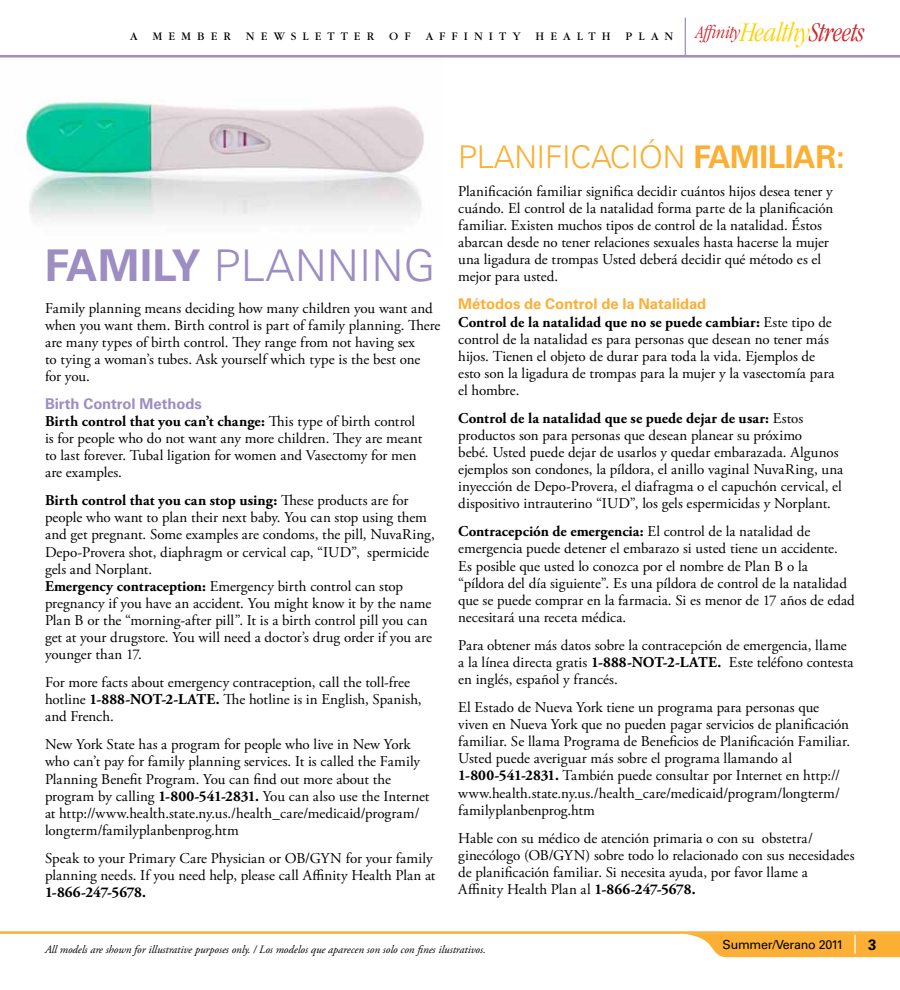
<style>
.page{position:relative;width:900px;height:990px;background:#fff}
.page>*{position:absolute;margin:0;border:0;box-sizing:border-box;transform-origin:0 0}
.t1{font:300 43.75px "Univers";letter-spacing:.01em;color:#9c8dc3}
.t2{font:700 31.25px "Univers";letter-spacing:.075em;color:#fbaf34}
.t3{font:300 31.25px "Univers";letter-spacing:-.01em;color:#fbaf34}
.t4{font:italic 17.5px "Garamond Lit Cd ITC";letter-spacing:-.025em;color:#d2232a}
.t5{font:15px/17px "Adobe Garamond Pro";color:#000}
.t6{font:700 15px "Adobe Garamond Pro";color:#000}
.t7{font:700 15px "Univers";color:#000}
.t8{font:700 14.88px "Univers";letter-spacing:-.005em;color:#fbaf34}
.t9{font:700 14.88px "Univers";letter-spacing:-.005em;color:#9c8dc3}
.t10{font:12.5px "Univers";letter-spacing:-.02em;color:#000}
.t11{font:italic 11.25px "Adobe Garamond Pro";color:#000}
.t12{font:11.25px "Garamond Itc T";letter-spacing:.54em;color:#000}
.s1{font-size:26.25px;color:#ffd200}
.s2{font-size:26.25px}
.s3{font-weight:700}
.s4{font-weight:300}
</style>
<div class="page">
<svg style="left:685px;top:934px;width:215px;height:23px;background:#fbb84b"></svg>
<hr style="left:685px;top:18px;width:1px;height:38px;background:#9c8dc3">
<img style="left:19px;top:99px;width:405px;height:124px">
<hr style="left:0;top:55px;width:900px;height:3px;background:#9c8dc3">
<hr style="left:0;top:931px;width:900px;height:3px;background:#fbaf34">
<p class="t12" style="left:130px;top:29px;width:9px">A</p>
<p class="t12" style="left:152px;top:29px;width:80px">MEMBER</p>
<p class="t12" style="left:246px;top:29px;width:130px">NEWSLETTER</p>
<p class="t12" style="left:389px;top:29px;width:23px">O F</p>
<p class="t12" style="left:426px;top:29px;width:97px">AFFINITY</p>
<p class="t12" style="left:536px;top:29px;width:76px">HEALTH</p>
<p class="t12" style="left:626px;top:29px;width:49px">PLAN</p>
<p class="t4" style="left:696px;top:23px;width:171px">Affinity<span class="s1">Healthy</span><span class="s2">Streets</span></p>
<h1 class="t1" style="left:45px;top:239px;width:392px"><span class="s3">Family</span> PLANNING</h1>
<p class="t5" style="left:45px;top:300px;width:397px">Family planning means deciding how many children you want and when you want them. Birth control is part of family planning. There are many types of birth control. They range from not having sex<br>to tying a woman’s tubes. Ask yourself which type is the best one<br>for you.</p>
<p class="t9" style="left:45px;top:395px;width:158px">Birth Control Methods</p>
<p class="t5" style="left:45px;top:413px;width:379px"><span class="s3">Birth control that you can’t change:</span> This type of birth control is for people who do not want any more children. They are meant to last forever. Tubal ligation for women and Vasectomy for men are examples.</p>
<p class="t5" style="left:45px;top:493px;width:391px"><span class="s3">Birth control that you can stop using:</span> These products are for people who want to plan their next baby. You can stop using them and get pregnant. Some examples are condoms, the pill, NuvaRing, Depo-Provera shot, diaphragm or cervical cap, “IUD”, spermicide gels and Norplant.<br><span class="s3">Emergency contraception:</span> Emergency birth control can stop pregnancy if you have an accident. You might know it by the name Plan B or the “morning-after pill”. It is a birth control pill you can get at your drugstore. You will need a doctor’s drug order if you are younger than 17.</p>
<p class="t5" style="left:45px;top:674px;width:378px">For more facts about emergency contraception, call the toll-free hotline <span class="s3">1-888-NOT-2-LATE.</span> The hotline is in English, Spanish, and French.</p>
<p class="t5" style="left:45px;top:737px;width:386px">New York State has a program for people who live in New York who can’t pay for family planning services. It is called the Family Planning Benefit Program. You can find out more about the program by calling <span class="s3">1-800-541-2831.</span> You can also use the Internet at http://www.health.state.ny.us./health_care/medicaid/program/ longterm/familyplanbenprog.htm</p>
<p class="t5" style="left:45px;top:850px;width:392px">Speak to your Primary Care Physician or OB/GYN for your family planning needs. If you need help, please call Affinity Health Plan at</p>
<p class="t6" style="left:45px;top:884px;width:103px">1-866-247-5678.</p>
<h2 class="t3" style="left:458px;top:138px;width:133px">PLANIFICAC</h2>
<h2 class="t2" style="left:630px;top:139px;width:216px"><span class="s4">IÓN</span> Familiar:</h2>
<p class="t5" style="left:458px;top:183px;width:377px">Planificación familiar significa decidir cuántos hijos desea tener y cuándo. El control de la natalidad forma parte de la planificación familiar. Existen muchos tipos de control de la natalidad. Éstos abarcan desde no tener relaciones sexuales hasta hacerse la mujer una ligadura de trompas Usted deberá decidir qué método es el mejor para usted.</p>
<p class="t8" style="left:458px;top:296px;width:250px">Métodos de Control de la Natalidad</p>
<p class="t5" style="left:458px;top:314px;width:378px"><span class="s3">Control de la natalidad que no se puede cambiar:</span> Este tipo de control de la natalidad es para personas que desean no tener más hijos. Tienen el objeto de durar para toda la vida. Ejemplos de esto son la ligadura de trompas para la mujer y la vasectomía para el hombre.</p>
<p class="t5" style="left:458px;top:410px;width:387px"><span class="s3">Control de la natalidad que se puede dejar de usar:</span> Estos productos son para personas que desean planear su próximo<br>bebé. Usted puede dejar de usarlos y quedar embarazada. Algunos ejemplos son condones, la píldora, el anillo vaginal NuvaRing, una inyección de Depo-Provera, el diafragma o el capuchón cervical, el dispositivo intrauterino “IUD”, los gels espermicidas y Norplant.</p>
<p class="t5" style="left:458px;top:524px;width:398px"><span class="s3">Contracepción de emergencia:</span> El control de la natalidad de emergencia puede detener el embarazo si usted tiene un accidente.<br>Es posible que usted lo conozca por el nombre de Plan B o la “píldora del día siguiente”. Es una píldora de control de la natalidad que se puede comprar en la farmacia. Si es menor de 17 años de edad necesitará una receta médica.</p>
<p class="t5" style="left:458px;top:637px;width:397px">Para obtener más datos sobre la contracepción de emergencia, llame a la línea directa gratis <span class="s3">1-888-NOT-2-LATE.</span> Este teléfono contesta en inglés, español y francés.</p>
<p class="t5" style="left:458px;top:700px;width:394px">El Estado de Nueva York tiene un programa para personas que viven en Nueva York que no pueden pagar servicios de planificación familiar. Se llama Programa de Beneficios de Planificación Familiar.<br>Usted puede averiguar más sobre el programa llamando al <span class="s3">1-800-541-2831.</span> También puede consultar por Internet en http:// www.health.state.ny.us./health_care/medicaid/program/longterm/ familyplanbenprog.htm</p>
<p class="t5" style="left:458px;top:830px;width:398px">Hable con su médico de atención primaria o con su obstetra/ ginecólogo (OB/GYN) sobre todo lo relacionado con sus necesidades de planificación familiar. Si necesita ayuda, por favor llame a Affinity Health Plan al <span class="s3">1-866-247-5678.</span></p>
<p class="t11" style="left:45px;top:943px;width:442px">All models are shown for illustrative purposes only. / Los modelos que aparecen son solo con fines ilustrativos.</p>
<p class="t10" style="left:723px;top:938px;width:122px">Summer/Verano 2011</p>
<p class="t7" style="left:868px;top:936px;width:10px">3</p>
</div>
